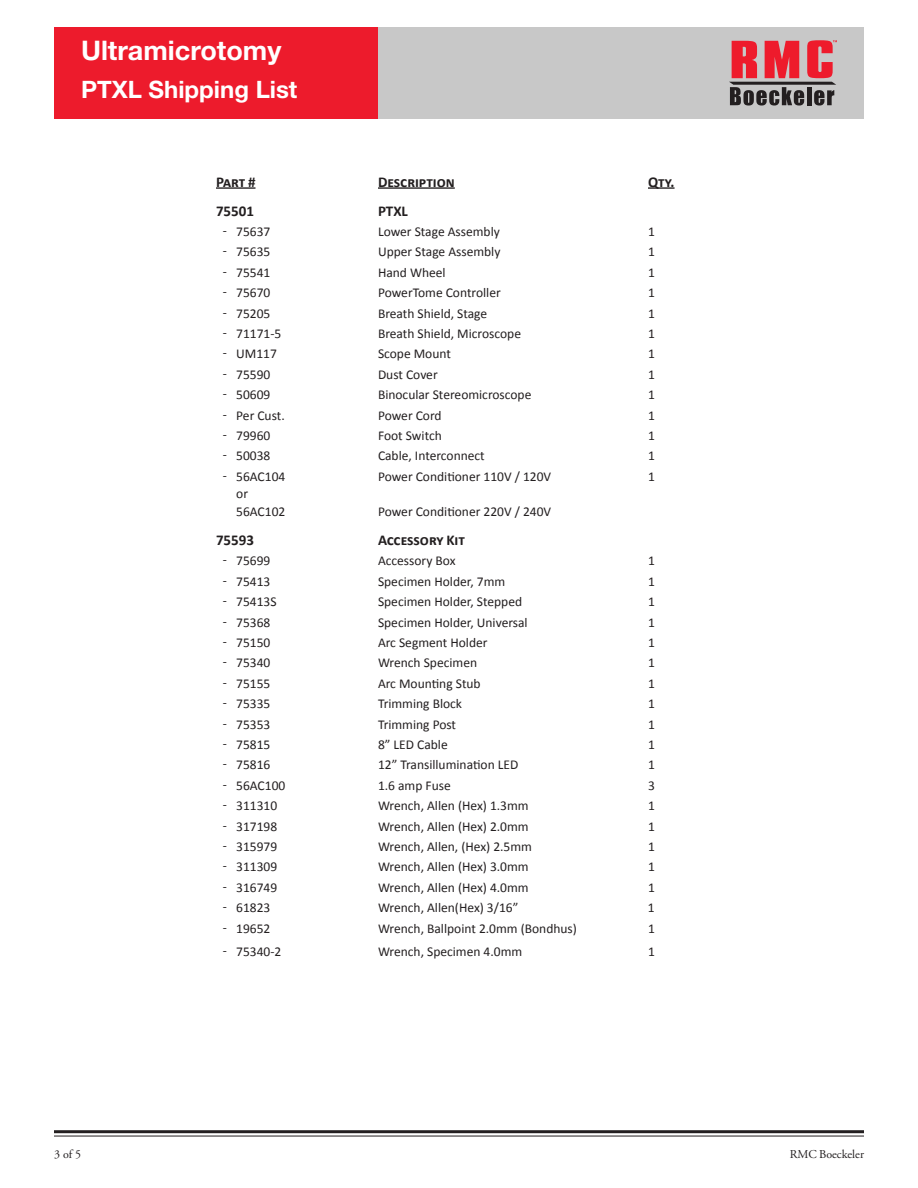
<style>
.page{position:relative;width:918px;height:1188px;background:#fff}
.page>*{position:absolute;margin:0;border:0;box-sizing:border-box;transform-origin:0 0}
.t1{font:700 27px "Helvetica Neue LT Std";color:#fff}
.Header_Left{font:700 24px "Helvetica Neue LT Std";color:#fff}
.List_Head{font:700 15px "Calibri";color:#231f20}
.List{font:13.5px "Calibri";color:#231f20}
.List_Note{font:13.5px "Calibri";color:#231f20}
.t2{font:12px "Adobe Garamond Pro";color:#231f20}
</style>
<div class="page">
<div style="left:324px;top:27px;width:540px;height:92px;background:#c8c8c8"></div>
<div style="left:54px;top:27px;width:324px;height:92px;background:#ed1b2c"></div>
<hr style="left:54px;top:1136px;width:810px;height:1px;background:#231f20">
<hr style="left:54px;top:1130px;width:810px;height:3px;background:#231f20">
<svg style="left:729px;top:40px;width:108px;height:66px"></svg>
<hr style="left:216px;top:187px;width:40px;height:2px;background:#231f20">
<hr style="left:378px;top:187px;width:77px;height:2px;background:#231f20">
<hr style="left:648px;top:187px;width:27px;height:2px;background:#231f20">
<h1 class="t1" style="left:81px;top:33px;width:202px">Ultramicrotomy</h1>
<p class="Header_Left" style="left:81px;top:75px;width:218px">PTXL Shipping List</p>
<p class="List_Head" style="left:216px;top:172px;width:41px">Part #</p>
<p class="List_Head" style="left:378px;top:172px;width:78px">Description</p>
<p class="List_Head" style="left:648px;top:172px;width:28px">Qty.</p>
<p class="List_Head" style="left:216px;top:201px;width:40px">75501</p>
<p class="List_Head" style="left:378px;top:201px;width:31px">PTXL</p>
<p class="List" style="left:223px;top:223px;width:49px">ͳ 75637</p>
<p class="List" style="left:378px;top:223px;width:123px">Lower Stage Assembly</p>
<p class="List" style="left:648px;top:223px;width:8px">1</p>
<p class="List" style="left:223px;top:243px;width:49px">ͳ 75635</p>
<p class="List" style="left:378px;top:243px;width:124px">Upper Stage Assembly</p>
<p class="List" style="left:648px;top:243px;width:8px">1</p>
<p class="List" style="left:223px;top:264px;width:49px">ͳ 75541</p>
<p class="List" style="left:378px;top:264px;width:69px">Hand Wheel</p>
<p class="List" style="left:648px;top:264px;width:8px">1</p>
<p class="List" style="left:223px;top:284px;width:49px">ͳ 75670</p>
<p class="List" style="left:378px;top:284px;width:124px">PowerTome Controller</p>
<p class="List" style="left:648px;top:284px;width:8px">1</p>
<p class="List" style="left:223px;top:305px;width:49px">ͳ 75205</p>
<p class="List" style="left:378px;top:305px;width:111px">Breath Shield, Stage</p>
<p class="List" style="left:648px;top:305px;width:8px">1</p>
<p class="List" style="left:223px;top:325px;width:60px">ͳ 71171-5</p>
<p class="List" style="left:378px;top:325px;width:145px">Breath Shield, Microscope</p>
<p class="List" style="left:648px;top:325px;width:8px">1</p>
<p class="List" style="left:223px;top:345px;width:56px">ͳ UM117</p>
<p class="List" style="left:378px;top:345px;width:75px">Scope Mount</p>
<p class="List" style="left:648px;top:345px;width:8px">1</p>
<p class="List" style="left:223px;top:366px;width:49px">ͳ 75590</p>
<p class="List" style="left:378px;top:366px;width:61px">Dust Cover</p>
<p class="List" style="left:648px;top:366px;width:8px">1</p>
<p class="List" style="left:223px;top:386px;width:49px">ͳ 50609</p>
<p class="List" style="left:378px;top:386px;width:155px">Binocular Stereomicroscope</p>
<p class="List" style="left:648px;top:386px;width:8px">1</p>
<p class="List" style="left:223px;top:407px;width:64px">ͳ Per Cust.</p>
<p class="List" style="left:378px;top:407px;width:65px">Power Cord</p>
<p class="List" style="left:648px;top:407px;width:8px">1</p>
<p class="List" style="left:223px;top:427px;width:49px">ͳ 79960</p>
<p class="List" style="left:378px;top:427px;width:65px">Foot Switch</p>
<p class="List" style="left:648px;top:427px;width:8px">1</p>
<p class="List" style="left:223px;top:447px;width:49px">ͳ 50038</p>
<p class="List" style="left:378px;top:447px;width:108px">Cable, Interconnect</p>
<p class="List" style="left:648px;top:447px;width:8px">1</p>
<p class="List" style="left:223px;top:468px;width:64px">ͳ 56AC104</p>
<p class="List" style="left:378px;top:468px;width:175px">Power Conditioner 110V / 120V</p>
<p class="List" style="left:648px;top:468px;width:8px">1</p>
<p class="List_Note" style="left:236px;top:486px;width:13px">or</p>
<p class="List" style="left:236px;top:503px;width:51px">56AC102</p>
<p class="List" style="left:378px;top:503px;width:175px">Power Conditioner 220V / 240V</p>
<p class="List_Head" style="left:216px;top:531px;width:40px">75593</p>
<p class="List_Head" style="left:378px;top:531px;width:89px">Accessory Kit</p>
<p class="List" style="left:223px;top:552px;width:49px">ͳ 75699</p>
<p class="List" style="left:378px;top:552px;width:79px">Accessory Box</p>
<p class="List" style="left:648px;top:552px;width:8px">1</p>
<p class="List" style="left:223px;top:573px;width:49px">ͳ 75413</p>
<p class="List" style="left:378px;top:573px;width:129px">Specimen Holder, 7mm</p>
<p class="List" style="left:648px;top:573px;width:8px">1</p>
<p class="List" style="left:223px;top:593px;width:55px">ͳ 75413S</p>
<p class="List" style="left:378px;top:593px;width:146px">Specimen Holder, Stepped</p>
<p class="List" style="left:648px;top:593px;width:8px">1</p>
<p class="List" style="left:223px;top:614px;width:49px">ͳ 75368</p>
<p class="List" style="left:378px;top:614px;width:151px">Specimen Holder, Universal</p>
<p class="List" style="left:648px;top:614px;width:8px">1</p>
<p class="List" style="left:223px;top:634px;width:49px">ͳ 75150</p>
<p class="List" style="left:378px;top:634px;width:111px">Arc Segment Holder</p>
<p class="List" style="left:648px;top:634px;width:8px">1</p>
<p class="List" style="left:223px;top:654px;width:49px">ͳ 75340</p>
<p class="List" style="left:378px;top:654px;width:101px">Wrench Specimen</p>
<p class="List" style="left:648px;top:654px;width:8px">1</p>
<p class="List" style="left:223px;top:675px;width:49px">ͳ 75155</p>
<p class="List" style="left:378px;top:675px;width:104px">Arc Mounting Stub</p>
<p class="List" style="left:648px;top:675px;width:8px">1</p>
<p class="List" style="left:223px;top:695px;width:49px">ͳ 75335</p>
<p class="List" style="left:378px;top:695px;width:86px">Trimming Block</p>
<p class="List" style="left:648px;top:695px;width:8px">1</p>
<p class="List" style="left:223px;top:716px;width:49px">ͳ 75353</p>
<p class="List" style="left:378px;top:716px;width:80px">Trimming Post</p>
<p class="List" style="left:648px;top:716px;width:8px">1</p>
<p class="List" style="left:223px;top:736px;width:49px">ͳ 75815</p>
<p class="List" style="left:378px;top:736px;width:71px">8” LED Cable</p>
<p class="List" style="left:648px;top:736px;width:8px">1</p>
<p class="List" style="left:223px;top:756px;width:49px">ͳ 75816</p>
<p class="List" style="left:378px;top:756px;width:142px">12” Transillumination LED</p>
<p class="List" style="left:648px;top:756px;width:8px">1</p>
<p class="List" style="left:223px;top:777px;width:64px">ͳ 56AC100</p>
<p class="List" style="left:378px;top:777px;width:74px">1.6 amp Fuse</p>
<p class="List" style="left:648px;top:777px;width:8px">3</p>
<p class="List" style="left:223px;top:797px;width:56px">ͳ 311310</p>
<p class="List" style="left:378px;top:797px;width:152px">Wrench, Allen (Hex) 1.3mm</p>
<p class="List" style="left:648px;top:797px;width:8px">1</p>
<p class="List" style="left:223px;top:818px;width:56px">ͳ 317198</p>
<p class="List" style="left:378px;top:818px;width:152px">Wrench, Allen (Hex) 2.0mm</p>
<p class="List" style="left:648px;top:818px;width:8px">1</p>
<p class="List" style="left:223px;top:838px;width:56px">ͳ 315979</p>
<p class="List" style="left:378px;top:838px;width:156px">Wrench, Allen, (Hex) 2.5mm</p>
<p class="List" style="left:648px;top:838px;width:8px">1</p>
<p class="List" style="left:223px;top:858px;width:56px">ͳ 311309</p>
<p class="List" style="left:378px;top:858px;width:152px">Wrench, Allen (Hex) 3.0mm</p>
<p class="List" style="left:648px;top:858px;width:8px">1</p>
<p class="List" style="left:223px;top:879px;width:56px">ͳ 316749</p>
<p class="List" style="left:378px;top:879px;width:152px">Wrench, Allen (Hex) 4.0mm</p>
<p class="List" style="left:648px;top:879px;width:8px">1</p>
<p class="List" style="left:223px;top:899px;width:49px">ͳ 61823</p>
<p class="List" style="left:378px;top:899px;width:142px">Wrench, Allen(Hex) 3/16”</p>
<p class="List" style="left:648px;top:899px;width:8px">1</p>
<p class="List" style="left:223px;top:920px;width:49px">ͳ 19652</p>
<p class="List" style="left:378px;top:920px;width:201px">Wrench, Ballpoint 2.0mm (Bondhus)</p>
<p class="List" style="left:648px;top:920px;width:8px">1</p>
<p class="List" style="left:223px;top:943px;width:60px">ͳ 75340-2</p>
<p class="List" style="left:378px;top:943px;width:146px">Wrench, Specimen 4.0mm</p>
<p class="List" style="left:648px;top:943px;width:8px">1</p>
<p class="t2" style="left:54px;top:1147px;width:29px">3 of 5</p>
<p class="t2" style="left:790px;top:1147px;width:76px">RMC Boeckeler</p>
</div>
